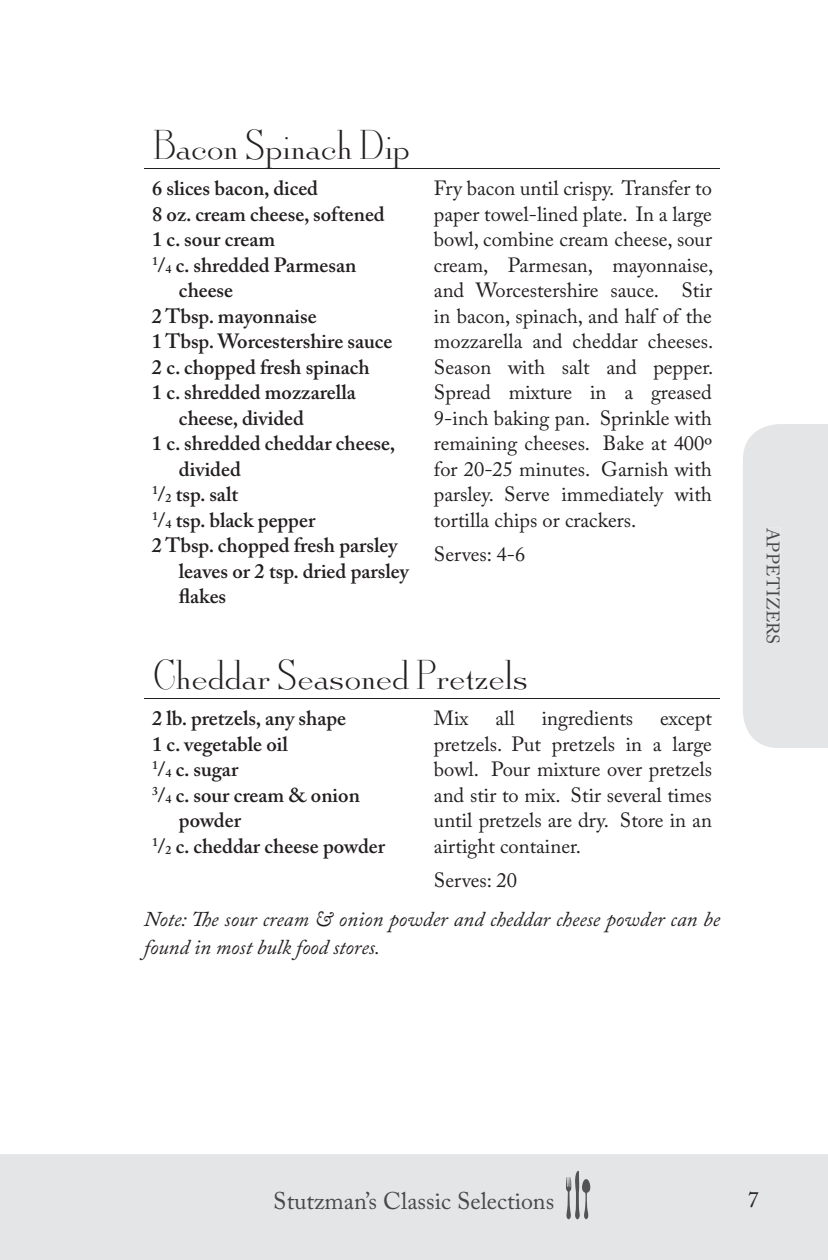
<style>
.page{position:relative;width:828px;height:1260px;background:#fff}
.page>*{position:absolute;margin:0;border:0;box-sizing:border-box;transform-origin:0 0}
.t1{font:40px "AT Sackers Solid Antique Roman";color:#231f20}
.t2{font:24px "Adobe Caslon Pro";color:#474849}
.t3{font:22px "Adobe Caslon Pro";color:#231f20}
.t4{font:italic 21px/28px "Adobe Caslon Pro";color:#231f20}
.t5{font:20.4px/25.6px "Adobe Caslon Pro";color:#231f20;text-align:justify}
.t6{font:600 20.4px "Adobe Caslon Pro";color:#231f20}
.t7{font:18px "Adobe Caslon Pro";letter-spacing:.015em;color:#474849}
.s1{font-size:12px}
</style>
<div class="page">
<div style="left:0;top:1154px;width:828px;height:106px;background:#e4e5e7"></div>
<div style="left:275px;top:1191px;width:278px;height:18px;background:#e4e5e7"></div>
<svg style="left:566px;top:1171px;width:24px;height:48px"></svg>
<div style="left:743px;top:424px;width:85px;height:324px;background:#e4e5e7"></div>
<div style="left:767px;top:528px;width:13px;height:115px;background:#e4e5e7"></div>
<hr style="left:144px;top:168px;width:576px;height:1px;background:#231f20">
<hr style="left:144px;top:699px;width:576px;height:1px;background:#231f20">
<h1 class="t1" style="left:153px;top:121px;width:259px">Bacon Spinach Dip</h1>
<p class="t6" style="left:152px;top:176px;width:168px">6 slices bacon, diced</p>
<p class="t6" style="left:152px;top:202px;width:234px">8 oz. cream cheese, softened</p>
<p class="t6" style="left:152px;top:227px;width:125px">1 c. sour cream</p>
<p class="t6" style="left:152px;top:253px;width:206px"><sup>1</sup> / <span class="s1">4</span> c. shredded Parmesan</p>
<p class="t6" style="left:179px;top:278px;width:56px">cheese</p>
<p class="t6" style="left:152px;top:304px;width:166px">2 Tbsp. mayonnaise</p>
<p class="t6" style="left:152px;top:329px;width:242px">1 Tbsp. Worcestershire sauce</p>
<p class="t6" style="left:152px;top:355px;width:219px">2 c. chopped fresh spinach</p>
<p class="t6" style="left:152px;top:380px;width:205px">1 c. shredded mozzarella</p>
<p class="t6" style="left:179px;top:406px;width:126px">cheese, divided</p>
<p class="t6" style="left:152px;top:431px;width:245px">1 c. shredded cheddar cheese,</p>
<p class="t6" style="left:179px;top:457px;width:63px">divided</p>
<p class="t6" style="left:152px;top:482px;width:88px"><sup>1</sup> / <span class="s1">2</span> tsp. salt</p>
<p class="t6" style="left:152px;top:508px;width:165px"><sup>1</sup> / <span class="s1">4</span> tsp. black pepper</p>
<p class="t6" style="left:152px;top:533px;width:247px">2 Tbsp. chopped fresh parsley</p>
<p class="t6" style="left:179px;top:559px;width:231px">leaves or 2 tsp. dried parsley</p>
<p class="t6" style="left:179px;top:584px;width:49px">flakes</p>
<p class="t5" style="left:434px;top:175px;width:281px">Fry bacon until crispy. Transfer to paper towel-lined plate. In a large bowl, combine cream cheese, sour cream, Parmesan, mayonnaise, and Worcestershire sauce. Stir in bacon, spinach, and half of the mozzarella and cheddar cheeses.<br>Season with salt and pepper.<br>Spread mixture in a greased 9-inch baking pan. Sprinkle with remaining cheeses. Bake at 400º for 20-25 minutes. Garnish with parsley. Serve immediately with tortilla chips or crackers.</p>
<p class="t5" style="left:434px;top:541px;width:93px">Serves: 4-6</p>
<h1 class="t1" style="left:153px;top:651px;width:377px">Cheddar Seasoned Pretzels</h1>
<p class="t6" style="left:152px;top:706px;width:196px">2 lb. pretzels, any shape</p>
<p class="t6" style="left:152px;top:732px;width:137px">1 c. vegetable oil</p>
<p class="t6" style="left:152px;top:757px;width:88px"><sup>1</sup> / <span class="s1">4</span> c. sugar</p>
<p class="t6" style="left:152px;top:783px;width:209px"><sup>3</sup> / <span class="s1">4</span> c. sour cream &amp; onion</p>
<p class="t6" style="left:179px;top:808px;width:64px">powder</p>
<p class="t6" style="left:152px;top:834px;width:235px"><sup>1</sup> / <span class="s1">2</span> c. cheddar cheese powder</p>
<p class="t5" style="left:434px;top:705px;width:36px">Mix</p>
<p class="t5" style="left:495px;top:705px;width:21px">all</p>
<p class="t5" style="left:542px;top:705px;width:93px">ingredients</p>
<p class="t5" style="left:434px;top:705px;width:280px;text-indent:226px">except pretzels. Put pretzels in a large bowl. Pour mixture over pretzels and stir to mix. Stir several times until pretzels are dry. Store in an airtight container.</p>
<p class="t5" style="left:434px;top:867px;width:85px">Serves: 20</p>
<p class="t4" style="left:144px;top:905px;width:578px">Note: e sour cream &amp; onion powder and cheddar cheese powder can be found in most bulk food stores.</p>
<p class="t7" style="left:784px;top:528px;width:118px;rotate:90deg">APPETIZERS</p>
<p class="t2" style="left:273px;top:1186px;width:282px">Stutzman’s Classic Selections</p>
<p class="t3" style="left:748px;top:1187px;width:12px">7</p>
</div>
